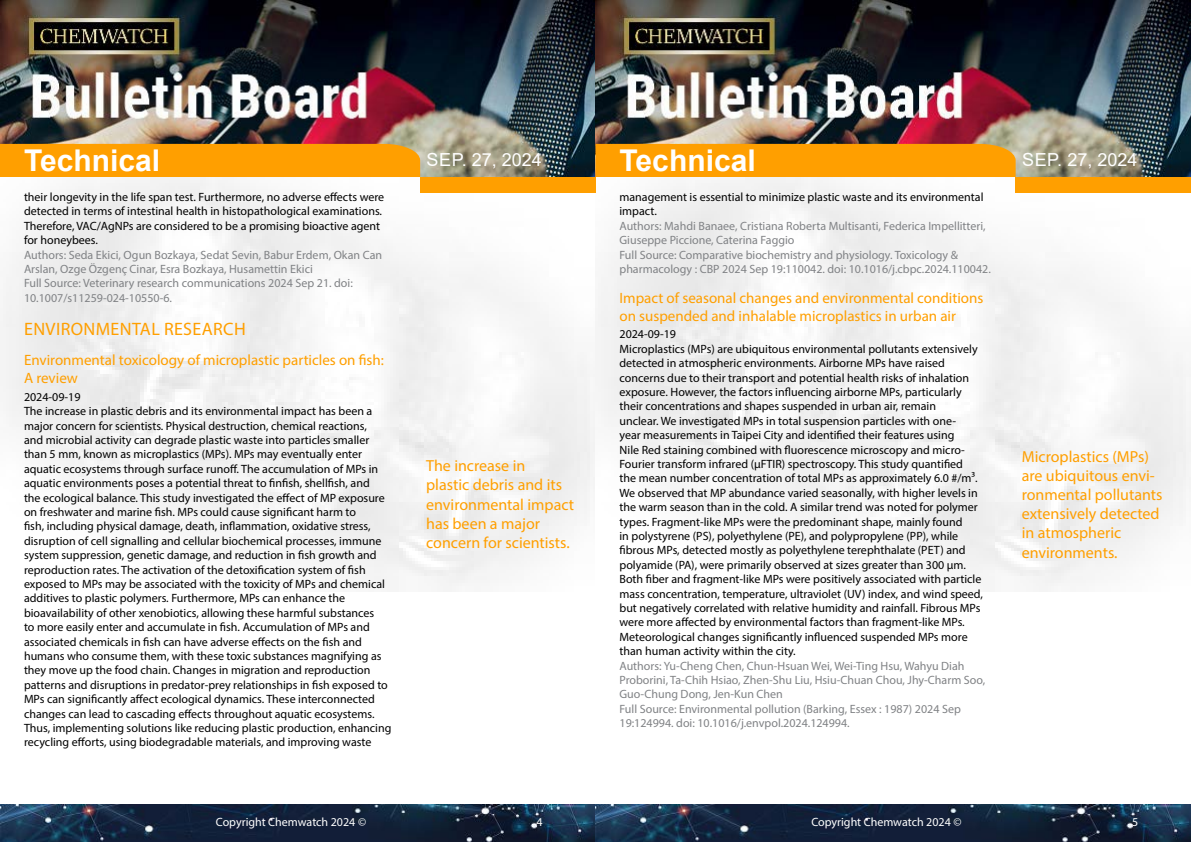
<style>
.page{position:relative;width:1191px;height:842px;background:#fff}
.page>*{position:absolute;margin:0;border:0;box-sizing:border-box;transform-origin:0 0}
.t1{font:700 30px "Arial";color:#fff}
.t2{font:18px "Arial";color:#fff}
.t3{font:18px "Myriad Pro";letter-spacing:.02em;color:#ff9f00}
.t4{font:16px/19.2px "Myriad Pro";color:#ff9f00}
.t5{font:15px/18px "Myriad Pro";color:#ff9f00}
.t6{font:12px/14.4px "Myriad Pro";color:#000}
.t7{font:12px/14.4px "Myriad Pro";color:#808285}
.t8{font:12px "Myriad Pro";color:#fff}
</style>
<div class="page">
<img style="left:0;top:0;width:1191px;height:592px">
<div style="left:420px;top:177px;width:175px;height:15px;background:#ff9f00"></div>
<div style="left:1015px;top:177px;width:176px;height:15px;background:#ff9f00"></div>
<div style="left:0;top:144px;width:420px;height:33px;background:#ff9f00"></div>
<div style="left:595px;top:144px;width:420px;height:33px;background:#ff9f00"></div>
<img style="left:0;top:804px;width:1191px;height:38px">
<h1 class="t1" style="left:24px;top:139px;width:138px">Technical</h1>
<h1 class="t1" style="left:619px;top:139px;width:138px">Technical</h1>
<p class="t6" style="left:24px;top:190px;width:362px">their longevity in the life span test. Furthermore, no adverse effects were detected in terms of intestinal health in histopathological examinations.<br>Therefore, VAC/AgNPs are considered to be a promising bioactive agent for honeybees.</p>
<p class="t7" style="left:24px;top:247px;width:360px">Authors: Seda Ekici, Ogun Bozkaya, Sedat Sevin, Babur Erdem, Okan Can Arslan, Ozge Özgenç Cinar, Esra Bozkaya, Husamettin Ekici<br>Full Source: Veterinary research communications 2024 Sep 21. doi:<br>10.1007/s11259-024-10550-6.</p>
<h2 class="t3" style="left:24px;top:318px;width:223px">ENVIRONMENTAL RESEARCH</h2>
<p class="t5" style="left:24px;top:351px;width:361px">Environmental toxicology of microplastic particles on fish:<br>A review</p>
<p class="t6" style="left:24px;top:389px;width:369px">2024-09-19<br>The increase in plastic debris and its environmental impact has been a major concern for scientists. Physical destruction, chemical reactions,<br>and microbial activity can degrade plastic waste into particles smaller than 5 mm, known as microplastics (MPs). MPs may eventually enter aquatic ecosystems through surface runoff. The accumulation of MPs in aquatic environments poses a potential threat to finfish, shellfish, and<br>the ecological balance. This study investigated the effect of MP exposure on freshwater and marine fish. MPs could cause significant harm to<br>fish, including physical damage, death, inflammation, oxidative stress, disruption of cell signalling and cellular biochemical processes, immune system suppression, genetic damage, and reduction in fish growth and reproduction rates. The activation of the detoxification system of fish exposed to MPs may be associated with the toxicity of MPs and chemical additives to plastic polymers. Furthermore, MPs can enhance the bioavailability of other xenobiotics, allowing these harmful substances<br>to more easily enter and accumulate in fish. Accumulation of MPs and associated chemicals in fish can have adverse effects on the fish and humans who consume them, with these toxic substances magnifying as they move up the food chain. Changes in migration and reproduction patterns and disruptions in predator-prey relationships in fish exposed to MPs can significantly affect ecological dynamics. These interconnected changes can lead to cascading effects throughout aquatic ecosystems.<br>Thus, implementing solutions like reducing plastic production, enhancing recycling efforts, using biodegradable materials, and improving waste</p>
<h2 class="t2" style="left:426px;top:148px;width:117px">Sep. 27, 2024</h2>
<h2 class="t2" style="left:1022px;top:148px;width:117px">Sep. 27, 2024</h2>
<p class="t6" style="left:619px;top:190px;width:365px">management is essential to minimize plastic waste and its environmental impact.</p>
<p class="t7" style="left:619px;top:218px;width:373px">Authors: Mahdi Banaee, Cristiana Roberta Multisanti, Federica Impellitteri, Giuseppe Piccione, Caterina Faggio<br>Full Source: Comparative biochemistry and physiology. Toxicology &amp; pharmacology : CBP 2024 Sep 19:110042. doi: 10.1016/j.cbpc.2024.110042.</p>
<p class="t5" style="left:619px;top:289px;width:365px">Impact of seasonal changes and environmental conditions on suspended and inhalable microplastics in urban air</p>
<p class="t6" style="left:619px;top:327px;width:365px">2024-09-19<br>Microplastics (MPs) are ubiquitous environmental pollutants extensively detected in atmospheric environments. Airborne MPs have raised concerns due to their transport and potential health risks of inhalation exposure. However, the factors influencing airborne MPs, particularly their concentrations and shapes suspended in urban air, remain<br>unclear. We investigated MPs in total suspension particles with one-<br>year measurements in Taipei City and identified their features using<br>Nile Red staining combined with fluorescence microscopy and micro-Fourier transform infrared (μFTIR) spectroscopy. This study quantified<br>the mean number concentration of total MPs as approximately 6.0 #/m³.<br>We observed that MP abundance varied seasonally, with higher levels in the warm season than in the cold. A similar trend was noted for polymer types. Fragment-like MPs were the predominant shape, mainly found<br>in polystyrene (PS), polyethylene (PE), and polypropylene (PP), while fibrous MPs, detected mostly as polyethylene terephthalate (PET) and polyamide (PA), were primarily observed at sizes greater than 300 μm.<br>Both fiber and fragment-like MPs were positively associated with particle mass concentration, temperature, ultraviolet (UV) index, and wind speed, but negatively correlated with relative humidity and rainfall. Fibrous MPs were more affected by environmental factors than fragment-like MPs.<br>Meteorological changes significantly influenced suspended MPs more than human activity within the city.</p>
<p class="t7" style="left:619px;top:658px;width:367px">Authors: Yu-Cheng Chen, Chun-Hsuan Wei, Wei-Ting Hsu, Wahyu Diah Proborini, Ta-Chih Hsiao, Zhen-Shu Liu, Hsiu-Chuan Chou, Jhy-Charm Soo, Guo-Chung Dong, Jen-Kun Chen<br>Full Source: Environmental pollution (Barking, Essex : 1987) 2024 Sep 19:124994. doi: 10.1016/j.envpol.2024.124994.</p>
<h3 class="t4" style="left:426px;top:456px;width:149px">The increase in<br>plastic debris and its environmental impact has been a major concern for scientists.</h3>
<h3 class="t4" style="left:1021px;top:446px;width:142px">Microplastics (MPs) are ubiquitous envi&shy;ronmental pollutants extensively detected in atmospheric environments.</h3>
<p class="t8" style="left:216px;top:815px;width:152px">Copyright Chemwatch 2024 ©</p>
<p class="t8" style="left:536px;top:815px;width:8px">4</p>
<p class="t8" style="left:811px;top:815px;width:152px">Copyright Chemwatch 2024 ©</p>
<p class="t8" style="left:1132px;top:815px;width:8px">5</p>
</div>
